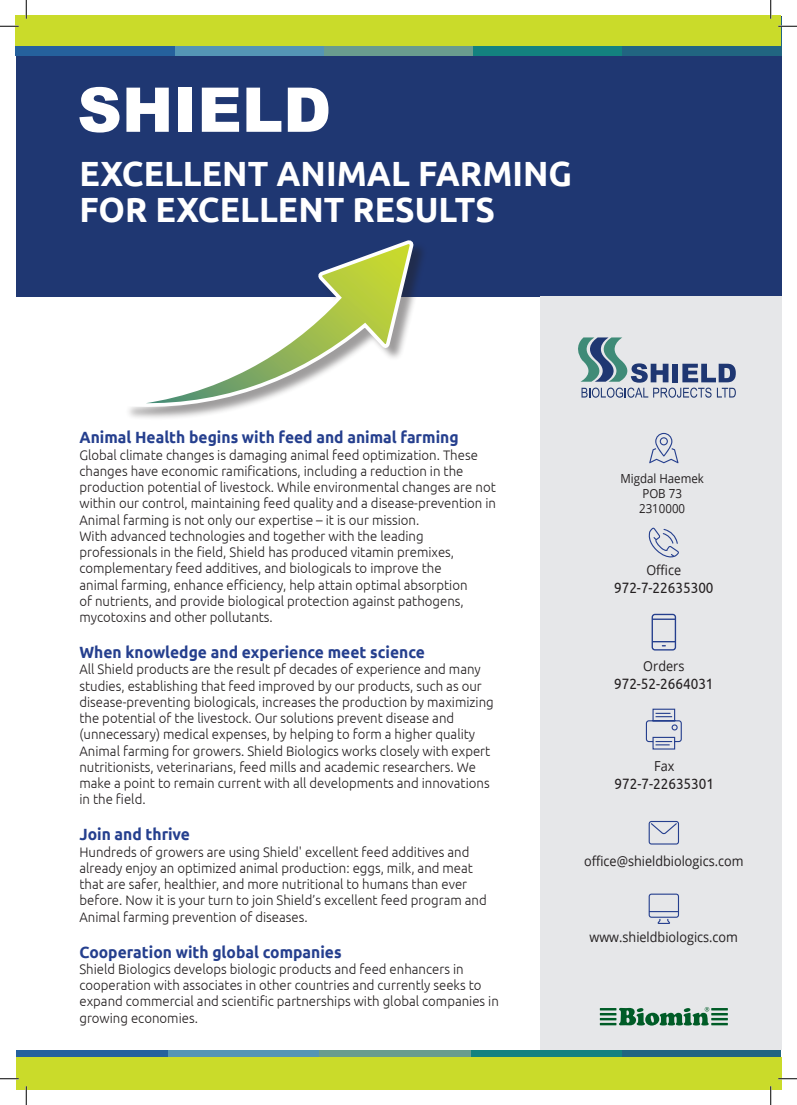
<style>
.page{position:relative;width:797px;height:1105px;background:#fff}
.page>*{position:absolute;margin:0;border:0;box-sizing:border-box;transform-origin:0 0}
.t1{font:700 35px/36.2px "Ubuntu";color:#fff;scale:.96 1}
.t2{font:700 16.25px "Ubuntu";color:#253f8e;scale:.96 1}
.t3{font:15px "Ubuntu";color:#231f20;scale:.9 1}
.t4{font:300 13.75px/16.2px "Ubuntu";color:#231f20;scale:.96 1}
.t5{font:13.75px "Open Sans";color:#231f20;scale:.92 1}
.t6{font:12.5px/15px "Open Sans";color:#231f20;text-align:center;scale:.92 1}
</style>
<div class="page">
<div style="left:16px;top:16px;width:765px;height:280px;background:#1f3772"></div>
<div style="left:175px;top:17px;width:149px;height:39px;background:#5495b5"></div>
<div style="left:324px;top:17px;width:149px;height:39px;background:#699c8e"></div>
<div style="left:473px;top:17px;width:149px;height:39px;background:#13827f"></div>
<div style="left:16px;top:17px;width:159px;height:39px;background:#25619d"></div>
<div style="left:622px;top:17px;width:159px;height:39px;background:#216581"></div>
<div style="left:16px;top:16px;width:765px;height:30px;background:#cadb2a"></div>
<div style="left:125px;top:241px;width:302px;height:180px;background:#231f20;opacity:.44"></div>
<svg style="left:80px;top:240px;width:336px;height:167px"></svg>
<div style="left:167px;top:1050px;width:152px;height:39px;background:#5495b5"></div>
<div style="left:319px;top:1050px;width:152px;height:39px;background:#699c8e"></div>
<div style="left:471px;top:1050px;width:151px;height:39px;background:#13827f"></div>
<div style="left:16px;top:1050px;width:151px;height:39px;background:#25619d"></div>
<div style="left:622px;top:1050px;width:159px;height:39px;background:#216581"></div>
<div style="left:16px;top:1057px;width:765px;height:32px;background:#cadb2a"></div>
<div style="left:540px;top:296px;width:241px;height:754px;background:#e6e7e9"></div>
<svg style="left:648px;top:527px;width:31px;height:30px"></svg>
<svg style="left:649px;top:433px;width:29px;height:30px"></svg>
<svg style="left:648px;top:821px;width:31px;height:23px"></svg>
<svg style="left:645px;top:708px;width:37px;height:42px"></svg>
<svg style="left:648px;top:893px;width:31px;height:31px"></svg>
<svg style="left:651px;top:614px;width:25px;height:36px"></svg>
<svg style="left:600px;top:1007px;width:128px;height:18px"></svg>
<svg style="left:79px;top:87px;width:40px;height:46px"></svg>
<svg style="left:126px;top:88px;width:43px;height:44px"></svg>
<div style="left:178px;top:88px;width:14px;height:44px;background:#fff"></div>
<svg style="left:202px;top:88px;width:37px;height:44px"></svg>
<svg style="left:246px;top:88px;width:35px;height:44px"></svg>
<svg style="left:288px;top:88px;width:40px;height:44px"></svg>
<svg style="left:578px;top:337px;width:157px;height:61px"></svg>
<svg style="left:0;top:25px;width:19px;height:2px"></svg>
<svg style="left:778px;top:25px;width:19px;height:2px"></svg>
<svg style="left:0;top:1078px;width:19px;height:1px"></svg>
<svg style="left:778px;top:1078px;width:19px;height:1px"></svg>
<svg style="left:25px;top:0;width:2px;height:19px"></svg>
<svg style="left:25px;top:1086px;width:2px;height:19px"></svg>
<svg style="left:770px;top:0;width:1px;height:19px"></svg>
<svg style="left:770px;top:1086px;width:1px;height:19px"></svg>
<h1 class="t1" style="left:79px;top:154px;width:515px">EXCELLENT ANIMAL FARMING<br>FOR EXCELLENT RESULTS</h1>
<p class="t2" style="left:79px;top:428px;width:396px">Animal Health begins with feed and animal farming</p>
<p class="t4" style="left:79px;top:446px;width:435px">Global climate changes is damaging animal feed optimization. These changes have economic ramifications, including a reduction in the production potential of livestock. While environmental changes are not within our control, maintaining feed quality and a disease-prevention in Animal farming is not only our expertise – isit our mission.<br>With advanced technologies and together with the leading professionals in the field, Shield has produced vitamin premixes, complementary feed additives, and biologicals to improve the<br>animal farming, enhance efficiency, help attain optimal absorption<br>of nutrients, and provide biological protection against pathogens, mycotoxins and other pollutants.</p>
<p class="t2" style="left:79px;top:642px;width:361px">When knowledge and experience meet science</p>
<p class="t4" style="left:79px;top:661px;width:433px">All Shield products are the result pf decades of experience and many studies, establishing that feed improved by our products, such as our disease-preventing biologicals, increases the production by maximizing the potential of the livestock. Our solutions prevent disease and (unnecessary) medical expenses, by helping to form a higher quality Animal farming for growers. Shield Biologics works closely with expert nutritionists, veterinarians, feed mills and academic researchers. We make a point to remain current with all developments and innovations in the field.</p>
<p class="t2" style="left:79px;top:825px;width:117px">Join and thrive</p>
<p class="t4" style="left:79px;top:843px;width:426px">Hundreds of growers are using Shield' excellent feed additives and already enjoy an optimized animal production: eggs, milk, and meat that are safer, healthier, and more nutritional to humans than ever before. Now isit your turn to join Shield s’ excellent feed program and Animal farming prevention of diseases.</p>
<p class="t2" style="left:79px;top:942px;width:274px">Cooperation with global companies</p>
<p class="t4" style="left:79px;top:960px;width:438px">Shield Biologics develops biologic products and feed enhancers in cooperation with associates in other countries and currently seeks to expand commercial and scientific partnerships with global companies in growing economies.</p>
<p class="t6" style="left:620px;top:470px;width:92px">Migdal Haemek<br>POB 73<br>2310000</p>
<p class="t5" style="left:646px;top:560px;width:39px">Office</p>
<p class="t3" style="left:614px;top:578px;width:112px">972-7-22635300</p>
<p class="t5" style="left:643px;top:656px;width:46px">Orders</p>
<p class="t3" style="left:614px;top:674px;width:112px">972-52-2664031</p>
<p class="t5" style="left:654px;top:756px;width:23px">Fax</p>
<p class="t3" style="left:614px;top:774px;width:112px">972-7-22635301</p>
<p class="t5" style="left:584px;top:852px;width:175px">office@shieldbiologics.com</p>
<p class="t5" style="left:589px;top:928px;width:163px">www.shieldbiologics.com</p>
</div>
